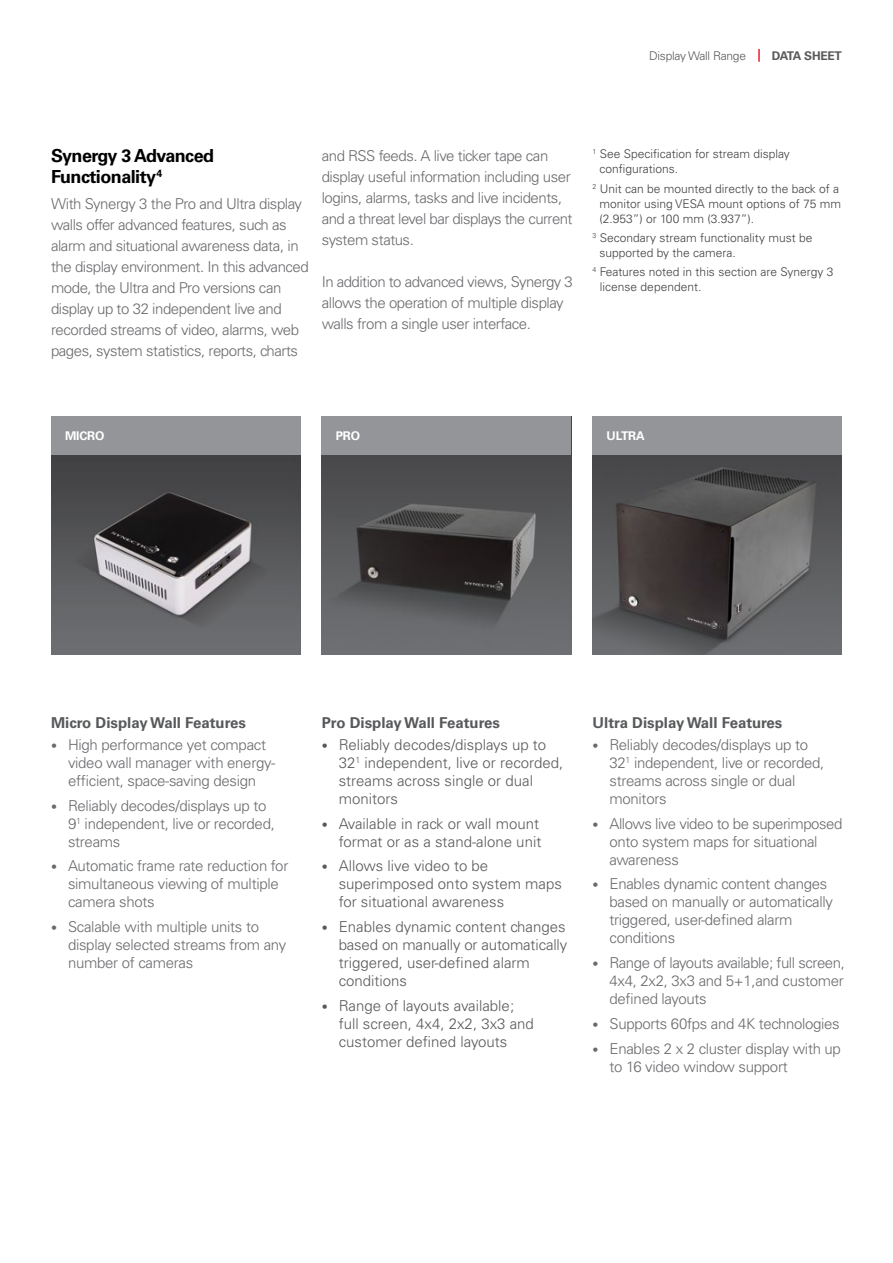
<style>
.page{position:relative;width:893px;height:1263px;background:#fff}
.page>*{position:absolute;margin:0;border:0;box-sizing:border-box;transform-origin:0 0}
.t1{font:700 18px/21px "Univers";letter-spacing:-.03em;color:#000}
.t2{font:300 15px/18px "Univers";letter-spacing:-.02em;color:#696a6d}
.t3{font:300 15px/18px "Univers";color:#58595b}
.t4{font:700 15px "Univers";color:#58595b}
.t5{font:300 12px/15px "Univers";color:#414042}
.t6{font:300 12px "Univers";letter-spacing:-.02em;color:#58595b}
.t7{font:700 12px "Univers";letter-spacing:-.01em;color:#fff}
.t8{font:700 12px "Univers";letter-spacing:-.02em;color:#58595b}
.s1{font-size:12px}
</style>
<div class="page">
<svg style="left:758px;top:49px;width:2px;height:13px"></svg>
<img style="left:51px;top:455px;width:249px;height:200px">
<img style="left:322px;top:455px;width:249px;height:200px">
<img style="left:592px;top:455px;width:250px;height:200px">
<div style="left:51px;top:417px;width:249px;height:38px;background:#939598"></div>
<div style="left:322px;top:417px;width:249px;height:38px;background:#939598"></div>
<div style="left:592px;top:417px;width:250px;height:38px;background:#939598"></div>
<p class="t6" style="left:649px;top:48px;width:98px">Display Wall Range</p>
<p class="t8" style="left:772px;top:48px;width:72px">DATA SHEET</p>
<p class="t1" style="left:51px;top:146px;width:165px">Synergy 3 Advanced<br>Functionality<sup>4</sup></p>
<p class="t2" style="left:51px;top:193px;width:259px;line-height:21px">With Synergy 3 the Pro and Ultra display walls offer advanced features, such as alarm and situational awareness data, in the display environment. In this advanced mode, the Ultra and Pro versions can display up to 32 independent live and recorded streams of video, alarms, web pages, system statistics, reports, charts</p>
<p class="t2" style="left:322px;top:145px;width:252px;line-height:21px">and RSS feeds. A live ticker tape can display useful information including user logins, alarms, tasks and live incidents, and a threat level bar displays the current system status.</p>
<p class="t2" style="left:322px;top:271px;width:253px;line-height:21px">In addition to advanced views, Synergy 3 allows the operation of multiple display walls from a single user interface.</p>
<p class="t5" style="left:599px;top:147px;width:192px;text-indent:-7px"><sup>1</sup> See Specification for stream display configurations.</p>
<p class="t5" style="left:599px;top:181px;width:243px;text-indent:-7px"><sup>2</sup> Unit can be mounted directly to the back of a monitor using VESA mount options of 75 mm (2.953”) or 100 mm (3.937”).</p>
<p class="t5" style="left:599px;top:230px;width:214px;text-indent:-7px"><sup>3</sup> Secondary stream functionality must be supported by the camera.</p>
<p class="t5" style="left:600px;top:264px;width:235px;text-indent:-7px"><sup>4</sup> Features noted in this section are Synergy 3 license dependent.</p>
<p class="t7" style="left:65px;top:429px;width:41px">MICRO</p>
<p class="t7" style="left:336px;top:429px;width:26px">PRO</p>
<p class="t7" style="left:606px;top:429px;width:40px">ULTRA</p>
<p class="t4" style="left:51px;top:713px;width:196px">Micro Display Wall Features</p>
<p class="t2" style="left:68px;top:735px;width:209px;text-indent:-17px"><span class="s1">•</span> High performance yet compact video wall manager with energy&shy;efficient, space-saving design</p>
<p class="t2" style="left:68px;top:796px;width:208px;text-indent:-17px"><span class="s1">•</span> Reliably decodes/displays up to<br>9<sup>1</sup> independent, live or recorded, streams</p>
<p class="t2" style="left:68px;top:857px;width:222px;text-indent:-17px"><span class="s1">•</span> Automatic frame rate reduction for simultaneous viewing of multiple camera shots</p>
<p class="t2" style="left:68px;top:918px;width:220px;text-indent:-17px"><span class="s1">•</span> Scalable with multiple units to display selected streams from any number of cameras</p>
<p class="t4" style="left:322px;top:713px;width:180px">Pro Display Wall Features</p>
<p class="t3" style="left:339px;top:735px;width:226px;text-indent:-17px"><span class="s1">•</span> Reliably decodes/displays up to<br>32<sup>1</sup> independent, live or recorded, streams across single or dual monitors</p>
<p class="t3" style="left:322px;top:814px;width:221px;text-align:right"><span class="s1">•</span> Available in rack or wall mount format or as a stand-alone unit</p>
<p class="t3" style="left:339px;top:857px;width:225px;text-indent:-17px"><span class="s1">•</span> Allows live video to be superimposed onto system maps for situational awareness</p>
<p class="t3" style="left:339px;top:918px;width:230px;text-indent:-17px"><span class="s1">•</span> Enables dynamic content changes based on manually or automatically triggered, user-defined alarm conditions</p>
<p class="t3" style="left:339px;top:996px;width:197px;text-indent:-17px"><span class="s1">•</span> Range of layouts available; full screen, 4x4, 2x2, 3x3 and customer defined layouts</p>
<p class="t4" style="left:592px;top:713px;width:191px">Ultra Display Wall Features</p>
<p class="t2" style="left:609px;top:735px;width:216px;text-indent:-17px"><span class="s1">•</span> Reliably decodes/displays up to<br>32<sup>1</sup> independent, live or recorded, streams across single or dual monitors</p>
<p class="t2" style="left:609px;top:814px;width:234px;text-indent:-17px"><span class="s1">•</span> Allows live video to be superimposed onto system maps for situational awareness</p>
<p class="t2" style="left:609px;top:875px;width:225px;text-indent:-17px"><span class="s1">•</span> Enables dynamic content changes based on manually or automatically triggered, user-defined alarm conditions</p>
<p class="t2" style="left:609px;top:954px;width:237px;text-align:justify;text-indent:-17px"><span class="s1">•</span> Range of layouts available; full screen, 4x4, 2x2, 3x3 and 5+1,and customer defined layouts</p>
<p class="t2" style="left:592px;top:1014px;width:249px"><span class="s1">•</span> Supports 60fps and 4K technologies</p>
<p class="t2" style="left:609px;top:1039px;width:233px;text-indent:-17px"><span class="s1">•</span> Enables 2 x 2 cluster display with up to 16 video window support</p>
</div>
